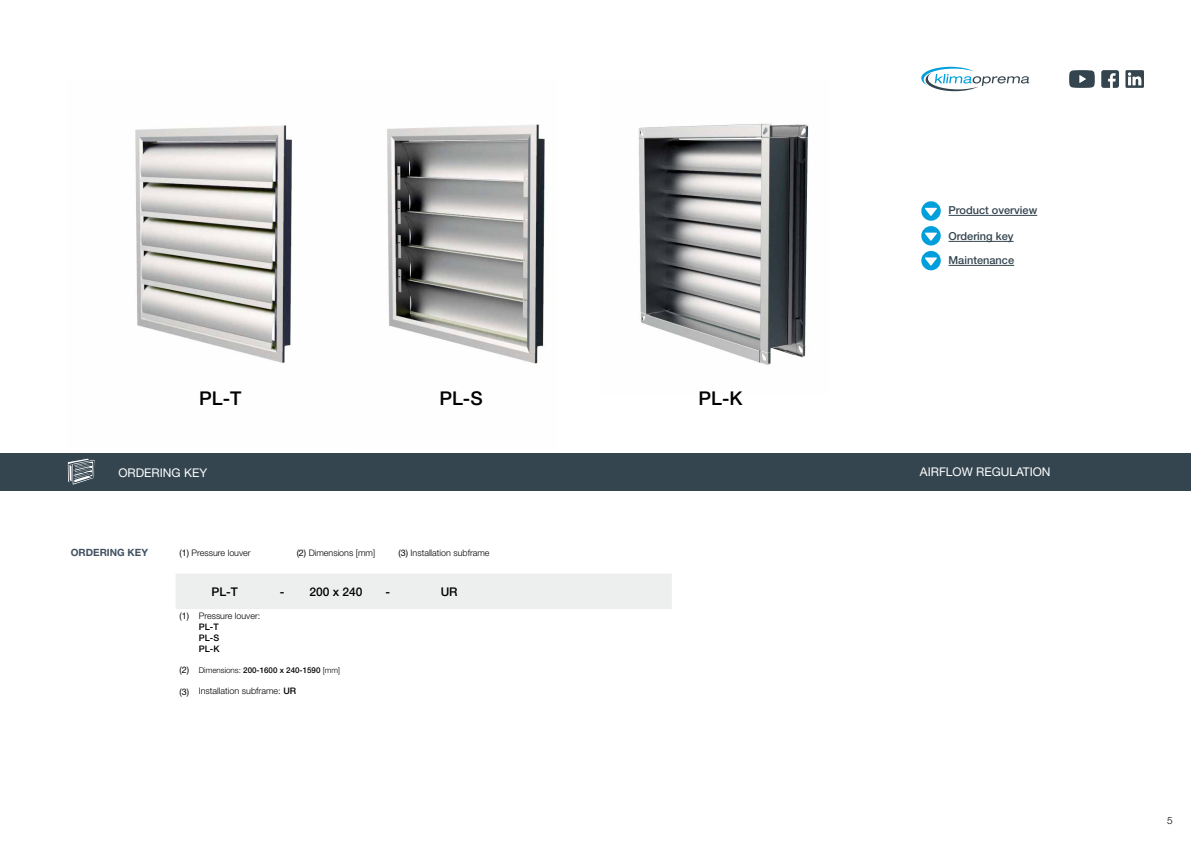
<style>
.page{position:relative;width:1191px;height:842px;background:#fff}
.page>*{position:absolute;margin:0;border:0;box-sizing:border-box;transform-origin:0 0}
.t1{font:500 19px "Helvetica Neue LT Pro";color:#000}
.t2{font:12px "Helvetica Neue LT Pro";color:#fff}
.t3{font:500 12px "Helvetica Neue LT Pro";color:#000}
.t4{font:500 11px/24px "Helvetica Neue LT Pro";color:#34454f}
.t5{font:700 10px "Helvetica Neue LT Pro";color:#425263}
.t6{font:300 10px "Helvetica Neue LT Pro";color:#000}
.t7{font:300 9px "Helvetica Neue LT Pro";color:#000}
.t8{font:500 9px/10.8px "Helvetica Neue LT Pro";color:#000;text-align:justify}
.t9{font:9px "Helvetica Neue LT Pro";color:#000}
.t10{font:500 8px "Helvetica Neue LT Pro";color:#000}
.s1{font-weight:400}
.s2{font-weight:300}
.s3{font-weight:500}
</style>
<div class="page">
<div style="left:0;top:453px;width:1191px;height:37px;background:#34454f"></div>
<svg style="left:1101px;top:70px;width:18px;height:18px"></svg>
<svg style="left:1125px;top:70px;width:19px;height:18px"></svg>
<svg style="left:1069px;top:70px;width:26px;height:18px"></svg>
<hr style="left:948px;top:215px;width:89px;height:1px;background:#34454f">
<hr style="left:948px;top:241px;width:65px;height:1px;background:#34454f">
<hr style="left:948px;top:265px;width:66px;height:1px;background:#34454f">
<svg style="left:921px;top:201px;width:19px;height:44px"></svg>
<svg style="left:921px;top:67px;width:108px;height:24px"></svg>
<svg style="left:921px;top:251px;width:19px;height:19px"></svg>
<div style="left:176px;top:574px;width:496px;height:35px;background:#edefef"></div>
<img style="left:135px;top:125px;width:157px;height:238px">
<img style="left:387px;top:124px;width:158px;height:240px">
<img style="left:638px;top:123px;width:171px;height:242px">
<svg style="left:67px;top:458px;width:28px;height:27px"></svg>
<h1 class="t1" style="left:199px;top:387px;width:44px">PL-T</h1>
<h1 class="t1" style="left:439px;top:387px;width:45px">PL-S</h1>
<h1 class="t1" style="left:698px;top:387px;width:45px">PL-K</h1>
<h2 class="t2" style="left:118px;top:465px;width:90px">ORDERING KEY</h2>
<p class="t5" style="left:71px;top:546px;width:79px">ORDERING KEY</p>
<p class="t7" style="left:179px;top:547px;width:73px"><span class="s1">(1)</span> Pressure louver</p>
<p class="t7" style="left:297px;top:547px;width:80px"><span class="s1">(2)</span> Dimensions [mm]</p>
<p class="t7" style="left:398px;top:547px;width:92px"><span class="s1">(3)</span> Installation subframe</p>
<h2 class="t3" style="left:211px;top:584px;width:28px">PL-T</h2>
<h2 class="t3" style="left:280px;top:584px;width:84px">- 200 x 240</h2>
<h2 class="t3" style="left:385px;top:584px;width:6px">-</h2>
<h2 class="t3" style="left:441px;top:584px;width:18px">UR</h2>
<p class="t9" style="left:179px;top:611px;width:11px">(1)</p>
<p class="t7" style="left:199px;top:611px;width:63px">Pressure louver:</p>
<p class="t8" style="left:199px;top:621px;width:22px">PL-T PL-S PL-K</p>
<p class="t10" style="left:199px;top:666px;width:143px"><span class="s2">Dimensions:</span> 200-1600 x 240-1590 <span class="s2">[mm]</span></p>
<p class="t7" style="left:199px;top:685px;width:99px">Installation subframe: <span class="s3">UR</span></p>
<p class="t9" style="left:179px;top:665px;width:11px">(2)</p>
<p class="t9" style="left:179px;top:686px;width:11px">(3)</p>
<p class="t4" style="left:948px;top:198px;width:90px">Product overview</p>
<p class="t4" style="left:948px;top:224px;width:67px">Ordering key<br>Maintenance</p>
<h2 class="t2" style="left:920px;top:464px;width:132px">AIRFLOW REGULATION</h2>
<p class="t6" style="left:1167px;top:814px;width:7px">5</p>
</div>
